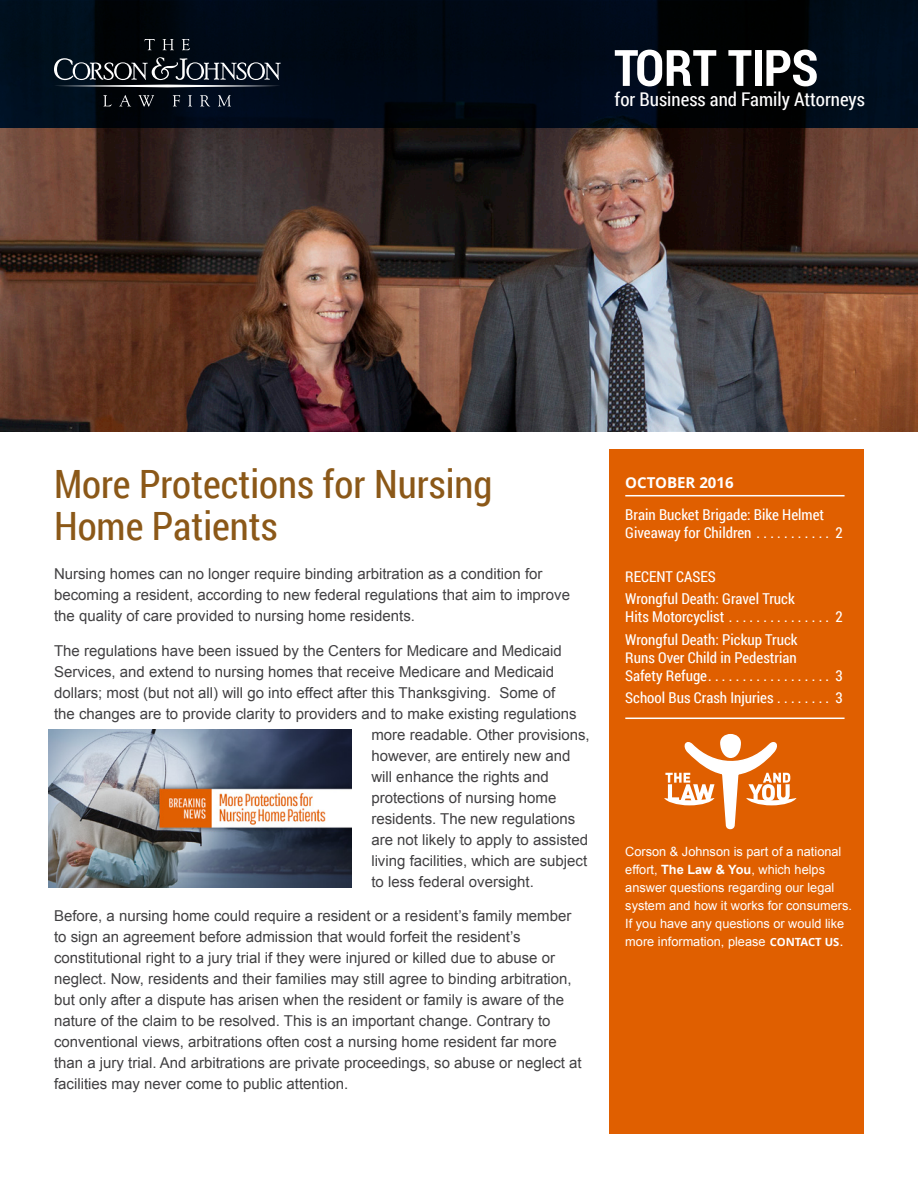
<style>
.page{position:relative;width:918px;height:1188px;background:#fff}
.page>*{position:absolute;margin:0;border:0;box-sizing:border-box;transform-origin:0 0}
.t1{font:700 50.25px "Roboto Condensed";letter-spacing:-.015em;color:#fff}
.headline_main{font:39px/42px "Roboto Condensed";color:#8b5818}
.t2{font:18.9px "Roboto Condensed";color:#fff}
.body{font:15px/21px "Arial";color:#414042}
.t3{font:15px/18px "Roboto Condensed";color:#fff}
.t4{font:700 15px "Open Sans";color:#fff}
.body-2{font:12.75px/18px "Arial";color:#fff}
.s1{font-weight:700}
.s2{font-family:"Open Sans";font-weight:700;font-size:11.25px}
.s3{font-size:15px}
</style>
<div class="page">
<div style="left:609px;top:449px;width:255px;height:685px;background:#e05f00"></div>
<hr style="left:625px;top:495px;width:220px;height:1px;background:#fff">
<img style="left:0;top:128px;width:918px;height:304px">
<svg style="left:0;top:0;width:918px;height:128px;fill:#000917"></svg>
<svg style="left:103px;top:95px;width:9px;height:11px"></svg>
<svg style="left:119px;top:95px;width:12px;height:11px"></svg>
<svg style="left:139px;top:95px;width:15px;height:11px"></svg>
<svg style="left:173px;top:95px;width:7px;height:11px"></svg>
<svg style="left:188px;top:95px;width:4px;height:11px"></svg>
<svg style="left:200px;top:95px;width:10px;height:11px"></svg>
<svg style="left:218px;top:95px;width:13px;height:11px"></svg>
<svg style="left:145px;top:39px;width:10px;height:11px"></svg>
<svg style="left:162px;top:39px;width:12px;height:11px"></svg>
<svg style="left:182px;top:39px;width:8px;height:11px"></svg>
<svg style="left:54px;top:57px;width:227px;height:30px"></svg>
<svg style="left:664px;top:734px;width:133px;height:96px"></svg>
<hr style="left:625px;top:718px;width:220px;height:1px;background:#fff">
<img style="left:48px;top:729px;width:303px;height:159px">
<p class="t1" style="left:614px;top:39px;width:206px">TORT TIPS</p>
<p class="t2" style="left:615px;top:89px;width:252px">for Business and Family Attorneys</p>
<p class="headline_main" style="left:54px;top:463px;width:440px">More Protections for Nursing<br>Home Patients</p>
<p class="body" style="left:54px;top:563px;width:518px">Nursing homes can no longer require binding arbitration as a condition for becoming a resident, according to new federal regulations that aim to improve the quality of care provided to nursing home residents.</p>
<p class="body" style="left:54px;top:640px;width:509px">The regulations have been issued by the Centers for Medicare and Medicaid</p>
<p class="body" style="left:54px;top:661px;width:502px">Services, and extend to nursing homes that receive Medicare and Medicaid</p>
<p class="body" style="left:54px;top:682px;width:503px">dollars; most (but not all) will go into effect after this Thanksgiving. Some of</p>
<p class="body" style="left:54px;top:703px;width:524px">the changes are to provide clarity to providers and to make existing regulations</p>
<p class="body" style="left:371px;top:724px;width:220px">more readable. Other provisions,</p>
<p class="body" style="left:371px;top:745px;width:201px">however, are entirely new and</p>
<p class="body" style="left:371px;top:766px;width:179px">will enhance the rights and</p>
<p class="body" style="left:371px;top:787px;width:187px">protections of nursing home</p>
<p class="body" style="left:371px;top:808px;width:205px">residents. The new regulations</p>
<p class="body" style="left:371px;top:829px;width:218px">are not likely to apply to assisted</p>
<p class="body" style="left:371px;top:850px;width:217px">living facilities, which are subject</p>
<p class="body" style="left:371px;top:871px;width:164px">to less federal oversight.</p>
<p class="body" style="left:54px;top:905px;width:529px">Before, a nursing home could require a resident or a resident’s family member to sign an agreement before admission that would forfeit the resident’s constitutional right to a jury trial if they were injured or killed due to abuse or neglect. Now, residents and their families may still agree to binding arbitration, but only after a dispute has arisen when the resident or family is aware of the nature of the claim to be resolved. This is an important change. Contrary to conventional views, arbitrations often cost a nursing home resident far more than a jury trial. And arbitrations are private proceedings, so abuse or neglect at facilities may never come to public attention.</p>
<p class="t4" style="left:625px;top:474px;width:110px">OCTOBER 2016</p>
<p class="t3" style="left:625px;top:505px;width:219px">Brain Bucket Brigade: Bike Helmet<br>Giveaway for Children . . . . . . . . . . . 2</p>
<p class="t3" style="left:625px;top:568px;width:92px">RECENT CASES</p>
<p class="t3" style="left:625px;top:590px;width:219px">Wrongful Death: Gravel Truck<br>Hits Motorcyclist . . . . . . . . . . . . . . . 2</p>
<p class="t3" style="left:625px;top:631px;width:219px">Wrongful Death: Pickup Truck<br>Runs Over Child in Pedestrian<br>Safety Refuge . . . . . . . . . . . . . . . . . . 3</p>
<p class="t3" style="left:625px;top:689px;width:219px">School Bus Crash Injuries . . . . . . . . 3</p>
<p class="body-2" style="left:625px;top:843px;width:228px">Corson &amp; Johnson is part of a national effort, <span class="s1">The Law &amp; You</span>, which helps answer questions regarding our legal system and how it works for consumers.<br>If you have any questions or would like more information, please <span class="s2">CONTACT US</span><span class="s3">.</span></p>
</div>
